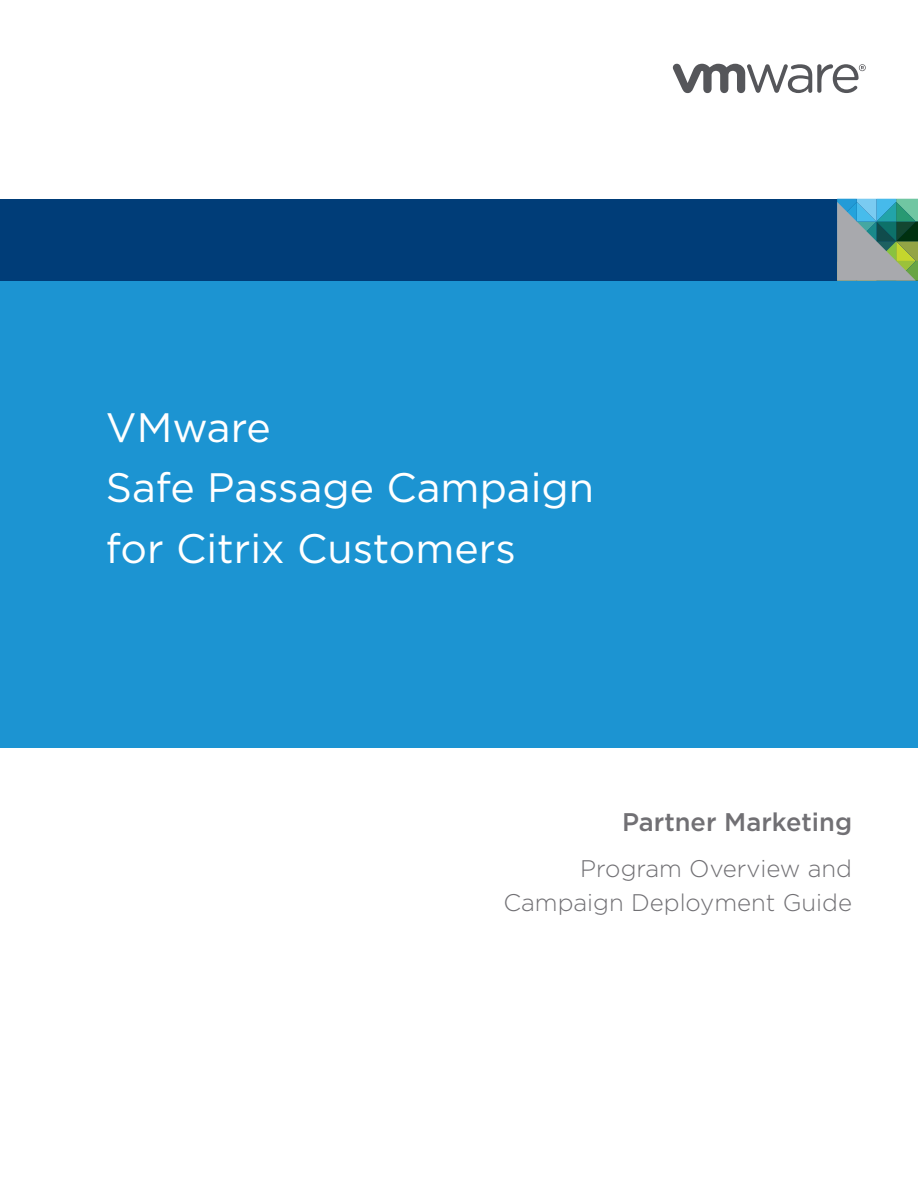
<style>
.page{position:relative;width:918px;height:1188px;background:#fff}
.page>*{position:absolute;margin:0;border:0;box-sizing:border-box;transform-origin:0 0}
.t1{font:41.1px/60.9px "Gotham";color:#fff}
.t2{font:500 25.5px "Gotham";color:#717074}
.t3{font:300 24px/34.5px "Gotham";color:#717074;text-align:right}
</style>
<div class="page">
<div style="left:0;top:281px;width:918px;height:467px;background:#1c94d2"></div>
<div style="left:0;top:199px;width:918px;height:82px;background:#003d78"></div>
<svg style="left:837px;top:199px;width:81px;height:82px;background:#749f95"></svg>
<svg style="left:673px;top:64px;width:193px;height:29px"></svg>
<p class="t1" style="left:106px;top:396px;width:490px">VMware<br>Safe Passage Campaign for Citrix Customers</p>
<p class="t2" style="left:622px;top:808px;width:232px">Partner Marketing</p>
<p class="t3" style="left:503px;top:850px;width:350px">Program Overview and<br>Campaign Deployment Guide</p>
</div>
